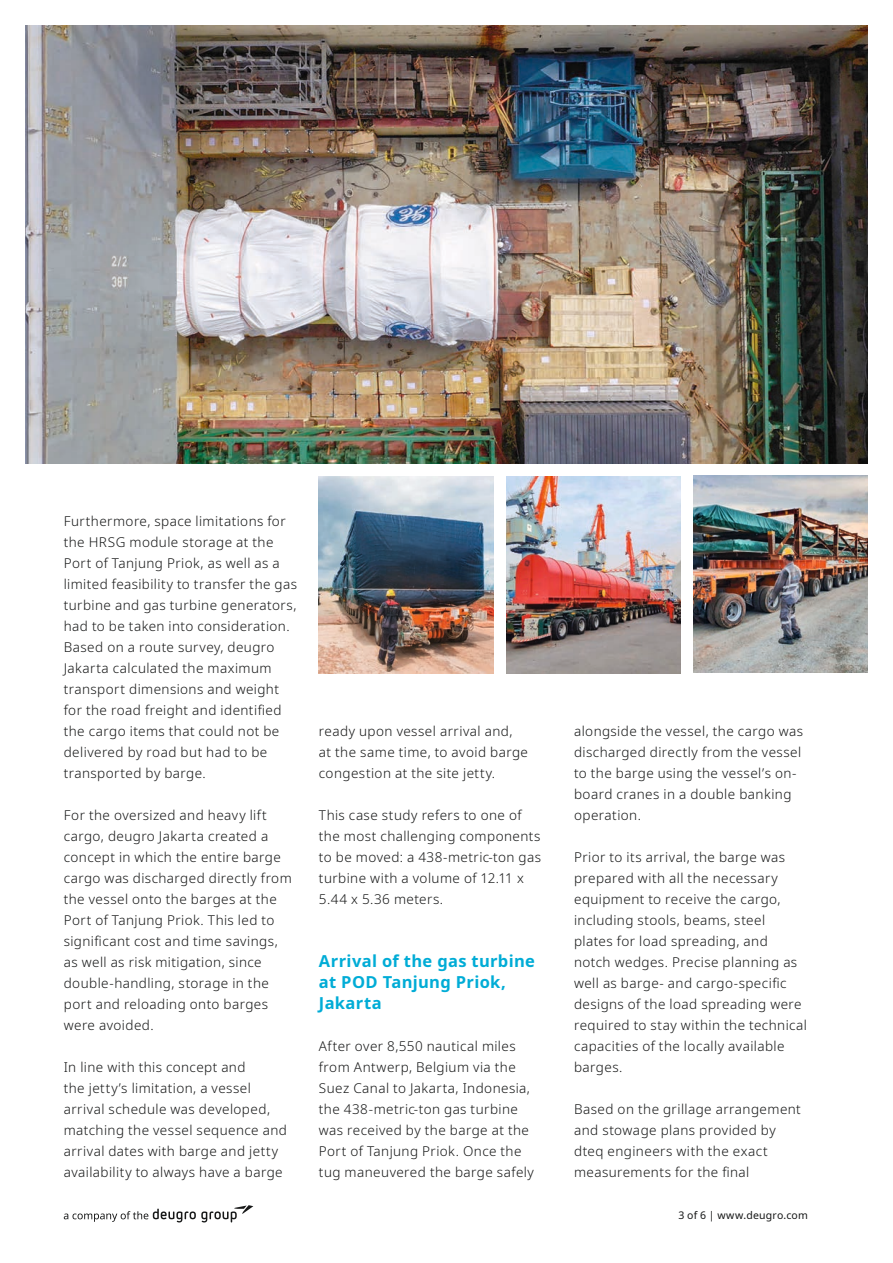
<style>
.page{position:relative;width:893px;height:1263px;background:#fff}
.page>*{position:absolute;margin:0;border:0;box-sizing:border-box;transform-origin:0 0}
.t1{font:700 16.5px/21px "Noto Sans";letter-spacing:.02em;color:#00acd6}
.t2{font:300 13.5px/21px "Noto Sans";letter-spacing:.03em;color:#151616}
.t3{font:10.5px "Noto Sans";letter-spacing:.02em;color:#151616}
</style>
<div class="page">
<svg style="left:64px;top:1205px;width:189px;height:17px"></svg>
<img style="left:26px;top:26px;width:841px;height:437px">
<img style="left:693px;top:476px;width:174px;height:196px">
<img style="left:506px;top:476px;width:174px;height:197px">
<img style="left:319px;top:476px;width:174px;height:197px">
<p class="t2" style="left:64px;top:511px;width:235px">Furthermore, space limitations for the HRSG module storage at the<br>Port of Tanjung Priok, as well as a limited feasibility to transfer the gas turbine and gas turbine generators, had to be taken into consideration.<br>Based on a route survey, deugro<br>Jakarta calculated the maximum transport dimensions and weight for the road freight and identified the cargo items that could not be delivered by road but had to be transported by barge.</p>
<p class="t2" style="left:64px;top:805px;width:229px">For the oversized and heavy lift cargo, deugro Jakarta created a concept in which the entire barge cargo was discharged directly from the vessel onto the barges at the<br>Port of Tanjung Priok. This led to significant cost and time savings, as well as risk mitigation, since double-handling, storage in the port and reloading onto barges were avoided.</p>
<p class="t2" style="left:64px;top:1057px;width:225px">In line with this concept and<br>the jetty’s limitation, a vessel arrival schedule was developed, matching the vessel sequence and arrival dates with barge and jetty availability to always have a barge</p>
<p class="t2" style="left:319px;top:721px;width:211px">ready upon vessel arrival and, at the same time, to avoid barge congestion at the site jetty.</p>
<p class="t2" style="left:319px;top:805px;width:224px">This case study refers to one of the most challenging components to be moved: a 438-metric-ton gas turbine with a volume of 12.11 x<br>5.44 x 5.36 meters.</p>
<p class="t1" style="left:319px;top:951px;width:218px">Arrival of the gas turbine at POD Tanjung Priok,<br>Jakarta</p>
<p class="t2" style="left:319px;top:1036px;width:217px">After over 8,550 nautical miles from Antwerp, Belgium via the<br>Suez Canal to Jakarta, Indonesia, the 438-metric-ton gas turbine was received by the barge at the<br>Port of Tanjung Priok. Once the tug maneuvered the barge safely</p>
<p class="t2" style="left:574px;top:721px;width:230px">alongside the vessel, the cargo was discharged directly from the vessel to the barge using the vessel’s on&shy;board cranes in a double banking operation.</p>
<p class="t2" style="left:574px;top:847px;width:234px">Prior to its arrival, the barge was prepared with all the necessary equipment to receive the cargo, including stools, beams, steel plates for load spreading, and notch wedges. Precise planning as well as barge- and cargo-specific designs of the load spreading were required to stay within the technical capacities of the locally available barges.</p>
<p class="t2" style="left:574px;top:1099px;width:228px">Based on the grillage arrangement and stowage plans provided by dteq engineers with the exact measurements for the final</p>
<p class="t3" style="left:678px;top:1208px;width:131px">3 of 6 | www.deugro.com</p>
</div>
